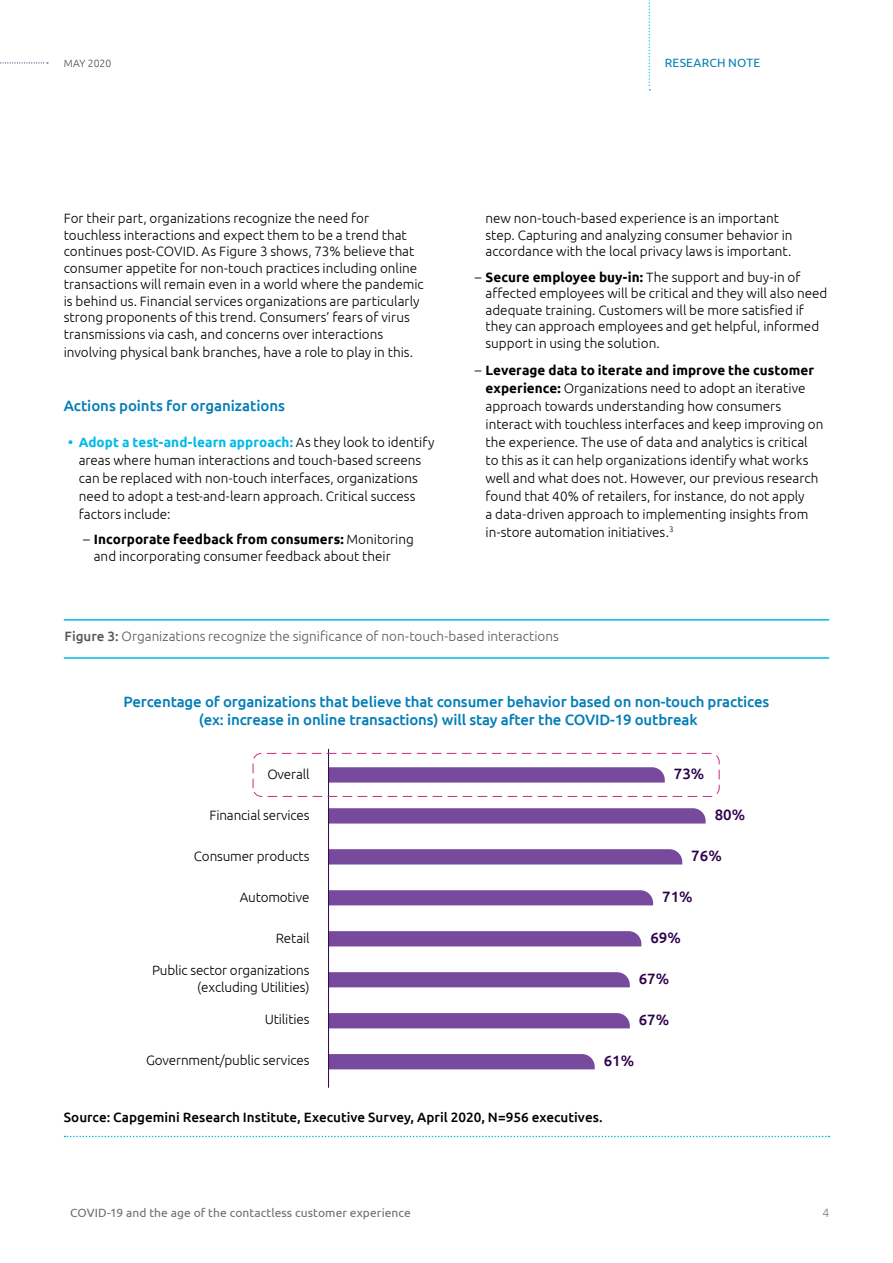
<style>
.page{position:relative;width:893px;height:1263px;background:#fff}
.page>*{position:absolute;margin:0;border:0;box-sizing:border-box;transform-origin:0 0}
.t1{font:500 15px/18px "Ubuntu";letter-spacing:-.01em;color:#007db7;text-align:center}
.t2{font:500 15px "Ubuntu";color:#2c004b}
.t3{font:300 13.5px/16.5px "Ubuntu";color:#000}
.t4{font:500 13.5px "Ubuntu";color:#000}
.t5{font:300 13.5px "Ubuntu";color:#58595b}
.t6{font:12px "Ubuntu";letter-spacing:.01em;color:#6d6e71}
.t7{font:12px "Ubuntu";letter-spacing:.015em;color:#007db7}
.t8{font:300 12px "Ubuntu";color:#77787b}
.t9{font:300 10.5px "Ubuntu";letter-spacing:-.01em;color:#4d4d4f}
.s1{font-weight:700;color:#00b9e7}
.s2{font-weight:700}
.s3{font-weight:500}
</style>
<div class="page">
<svg style="left:65px;top:1136px;width:764px;height:1px"></svg>
<svg style="left:329px;top:1054px;width:266px;height:15px;background:#784c9e"></svg>
<svg style="left:329px;top:1013px;width:301px;height:15px;background:#784c9e"></svg>
<svg style="left:329px;top:972px;width:301px;height:15px;background:#794d9f"></svg>
<svg style="left:329px;top:931px;width:312px;height:15px;background:#794c9e"></svg>
<svg style="left:329px;top:890px;width:324px;height:15px;background:#7a4e9f"></svg>
<svg style="left:329px;top:849px;width:353px;height:15px;background:#794d9e"></svg>
<svg style="left:329px;top:808px;width:377px;height:15px;background:#7a4e9f"></svg>
<svg style="left:329px;top:767px;width:336px;height:15px;background:#7a4e9f"></svg>
<hr style="left:328px;top:749px;width:1px;height:339px;background:#2c004b">
<div style="left:253px;top:753px;width:466px;height:44px;border:1px dashed #cb2a80;border-radius:9px"></div>
<hr style="left:64px;top:619px;width:765px;height:2px;background:#00b9e7">
<hr style="left:64px;top:657px;width:765px;height:2px;background:#00b9e7">
<svg style="left:649px;top:0;width:1px;height:91px"></svg>
<svg style="left:0;top:62px;width:48px;height:2px"></svg>
<p class="t9" style="left:64px;top:56px;width:49px">MAY 2020</p>
<p class="t7" style="left:665px;top:55px;width:97px">RESEARCH NOTE</p>
<p class="t3" style="left:64px;top:210px;width:361px">For their part, organizations recognize the need for touchless interactions and expect them to be a trend that continues post-COVID. As Figure 3 shows, 73% believe that consumer appetite for non-touch practices including online transactions will remain even in a world where the pandemic is behind us. Financial services organizations are particularly strong proponents of this trend. Consumers’ fears of virus transmissions via cash, and concerns over interactions</p>
<p class="t3" style="left:64px;top:343px;width:351px">involving physical bank branches, have a role to play in this.</p>
<p class="t1" style="left:64px;top:396px;width:223px">Actions points for organizations</p>
<p class="t3" style="left:79px;top:432px;width:357px;line-height:18px;text-indent:-11px"><span class="s1">• Adopt a test-and-learn approach:</span> As they look to identify areas where human interactions and touch-based screens can be replaced with non-touch interfaces, organizations need to adopt a test-and-learn approach. Critical success factors include:</p>
<p class="t3" style="left:94px;top:531px;width:322px;text-indent:-11px">– <span class="s2">Incorporate feedback from consumers:</span> Monitoring and incorporating consumer feedback about their</p>
<p class="t3" style="left:485px;top:210px;width:309px">new non-touch-based experience is an important step. Capturing and analyzing consumer behavior in accordance with the local privacy laws is important.</p>
<p class="t3" style="left:485px;top:268px;width:343px;text-indent:-11px">– <span class="s2">Secure employee buy-in:</span> The support and buy-in of affected employees will be critical and they will also need adequate training. Customers will be more satisfied if they can approach employees and get helpful, informed support in using the solution.</p>
<p class="t3" style="left:485px;top:360px;width:340px;line-height:18px;text-indent:-11px">– <span class="s2">Leverage data to iterate and improve the customer experience:</span> Organizations need to adopt an iterative approach towards understanding how consumers interact with touchless interfaces and keep improving on the experience. The use of data and analytics is critical to this as it can help organizations identify what works well and what does not. However, our previous research found that 40% of retailers, for instance, do not apply<br>a data-driven approach to implementing insights from in-store automation initiatives.<sup>3</sup></p>
<p class="t5" style="left:64px;top:628px;width:496px"><span class="s3">Figure 3:</span> Organizations recognize the significance of non-touch-based interactions</p>
<p class="t1" style="left:124px;top:692px;width:647px">Percentage of organizations that believe that consumer behavior based on non-touch practices (ex: increase in online transactions) will stay after the COVID-19 outbreak</p>
<p class="t3" style="left:267px;top:765px;width:44px">Overall</p>
<p class="t2" style="left:674px;top:764px;width:32px">73%</p>
<p class="t3" style="left:210px;top:806px;width:101px">Financial services</p>
<p class="t2" style="left:715px;top:805px;width:32px">80%</p>
<p class="t3" style="left:194px;top:847px;width:117px">Consumer products</p>
<p class="t2" style="left:691px;top:846px;width:32px">76%</p>
<p class="t3" style="left:240px;top:888px;width:71px">Automotive</p>
<p class="t2" style="left:662px;top:887px;width:32px">71%</p>
<p class="t3" style="left:276px;top:929px;width:35px">Retail</p>
<p class="t2" style="left:650px;top:928px;width:32px">69%</p>
<p class="t3" style="left:152px;top:962px;width:159px;text-align:right">Public sector organizations (excluding Utilities)</p>
<p class="t2" style="left:639px;top:969px;width:32px">67%</p>
<p class="t3" style="left:265px;top:1011px;width:46px">Utilities</p>
<p class="t2" style="left:639px;top:1010px;width:32px">67%</p>
<p class="t3" style="left:146px;top:1052px;width:165px">Government/public services</p>
<p class="t2" style="left:604px;top:1051px;width:32px">61%</p>
<p class="t4" style="left:64px;top:1109px;width:540px">Source: Capgemini Research Institute, Executive Survey, April 2020, N=956 executives.</p>
<p class="t6" style="left:70px;top:1205px;width:342px">COVID-19 and the age of the contactless customer experience</p>
<p class="t8" style="left:822px;top:1205px;width:8px">4</p>
</div>
